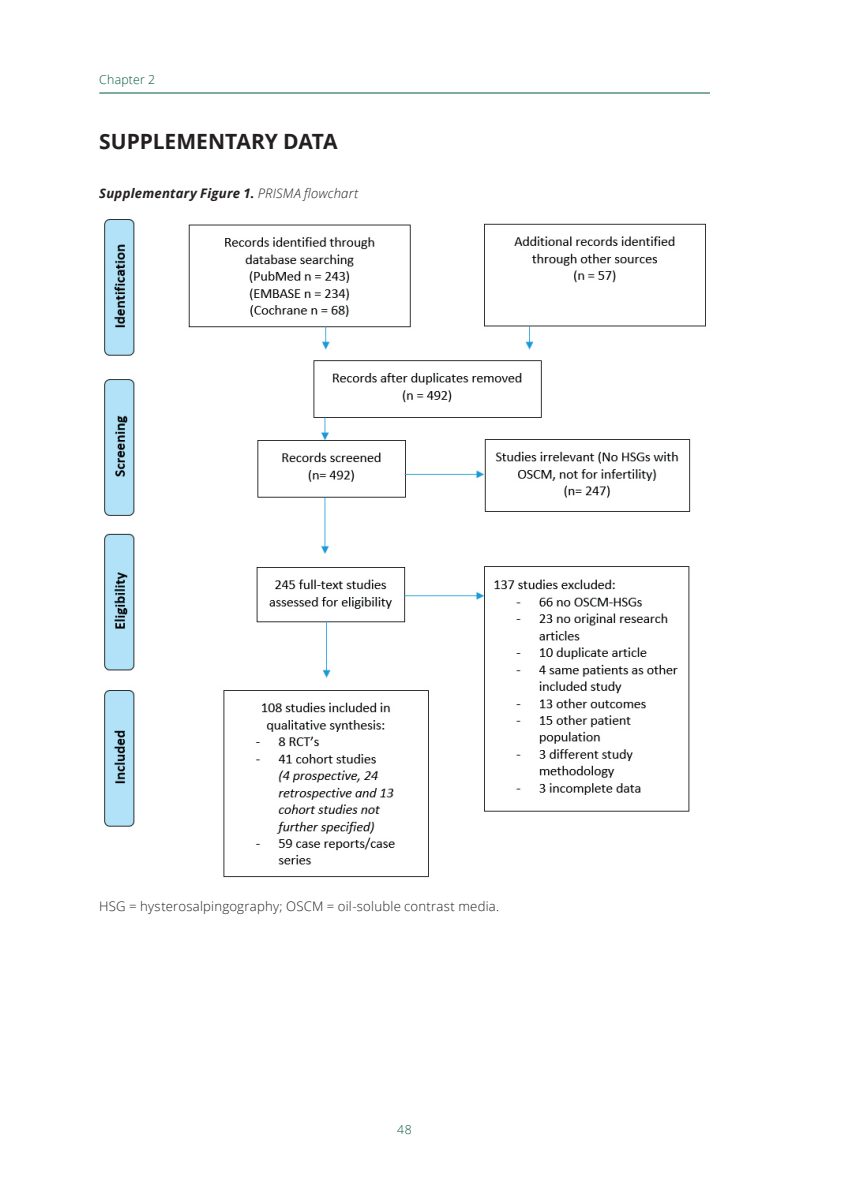
<style>
.page{position:relative;width:844px;height:1191px;background:#fff}
.page>*{position:absolute;margin:0;border:0;box-sizing:border-box;transform-origin:0 0}
.t1{font:700 21px "Open Sans";letter-spacing:-.005em;color:#231f20}
.t2{font:300 13.12px "Open Sans";letter-spacing:.02em;color:#231f20}
.t3{font:italic 700 13.12px "Open Sans";letter-spacing:.02em;color:#231f20}
.t4{font:300 12.25px "Open Sans";letter-spacing:.02em;color:#00593c}
.s1{font-weight:300}
</style>
<div class="page">
<hr style="left:99px;top:93px;width:610px;height:1px;background:#00593c">
<img style="left:104px;top:219px;width:602px;height:659px">
<p class="t4" style="left:99px;top:71px;width:57px">Chapter 2</p>
<h1 class="t1" style="left:99px;top:126px;width:240px">SUPPLEMENTARY DATA</h1>
<p class="t3" style="left:99px;top:183px;width:260px">Supplementary Figure 1. <span class="s1">PRISMA flowchart</span></p>
<p class="t2" style="left:99px;top:897px;width:401px">HSG = hysterosalpingography; OSCM = oil-soluble contrast media.</p>
<p class="t4" style="left:397px;top:1120px;width:16px">48</p>
</div>
